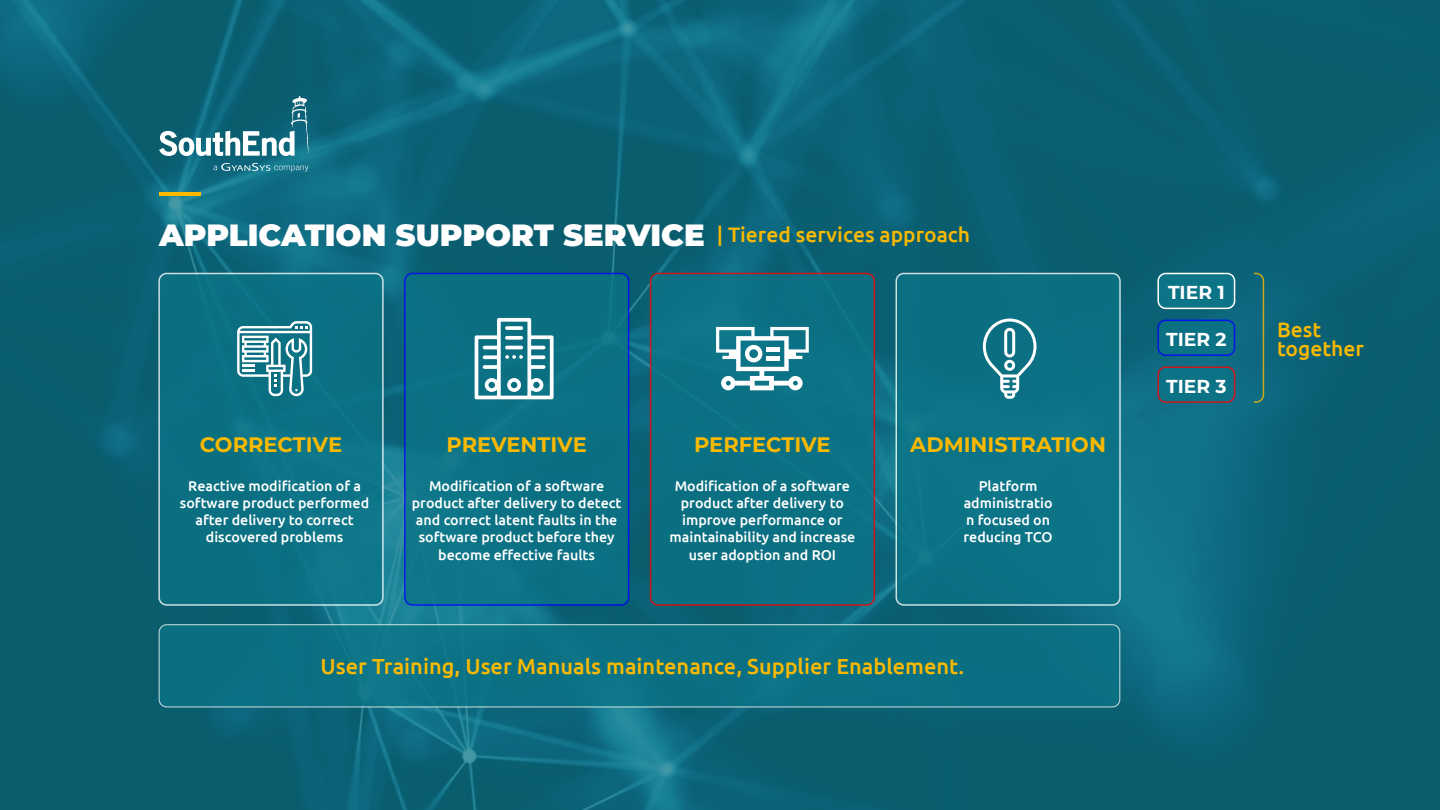
<style>
.page{position:relative;width:1440px;height:810px;background:#fff}
.page>*{position:absolute;margin:0;border:0;box-sizing:border-box;transform-origin:0 0}
.t1{font:900 30.67px "Montserrat";color:#fff}
.t2{font:500 21.75px "Ubuntu";color:#fab900}
.t3{font:700 21px "Montserrat";color:#fab900}
.t4{font:500 21px/19.2px "Ubuntu";color:#fab900}
.t5{font:700 18.75px "Montserrat";color:#fff}
.t6{font:500 14.25px/17.1px "Ubuntu";color:#fff;text-align:center}
.s1{font-family:"Ubuntu";font-weight:500;font-size:21px;color:#fab900}
</style>
<div class="page">
<img style="left:0;top:0;width:1440px;height:810px">
<hr style="left:159px;top:192px;width:41px;height:4px;background:#fab900">
<div style="left:159px;top:273px;width:224px;height:332px;background:#0b7486;border-radius:8px"></div>
<div style="left:158px;top:273px;width:226px;height:333px;border:2px solid #fff;border-radius:8px"></div>
<div style="left:159px;top:625px;width:961px;height:82px;background:#0b7486;border-radius:8px"></div>
<div style="left:159px;top:624px;width:961px;height:83px;border:1px solid #fff;border-radius:8px"></div>
<div style="left:405px;top:273px;width:224px;height:332px;background:#0b7486;border-radius:8px"></div>
<div style="left:404px;top:273px;width:225px;height:333px;border:2px solid #00f;border-radius:8px"></div>
<div style="left:651px;top:273px;width:223px;height:332px;background:#0b7486;border-radius:8px"></div>
<div style="left:650px;top:273px;width:225px;height:333px;border:2px solid #f00;border-radius:8px"></div>
<div style="left:896px;top:273px;width:224px;height:332px;background:#0b7486;border-radius:8px"></div>
<div style="left:896px;top:273px;width:225px;height:333px;border:2px solid #fff;border-radius:8px"></div>
<svg style="left:237px;top:321px;width:75px;height:75px"></svg>
<svg style="left:475px;top:318px;width:79px;height:81px"></svg>
<svg style="left:716px;top:327px;width:93px;height:63px"></svg>
<hr style="left:767px;top:347px;width:13px;height:4px;background:#fff">
<hr style="left:767px;top:356px;width:13px;height:4px;background:#fff">
<svg style="left:983px;top:319px;width:54px;height:80px"></svg>
<div style="left:1158px;top:273px;width:77px;height:35px;background:#0b7486;border-radius:8px"></div>
<div style="left:1157px;top:273px;width:78px;height:36px;border:2px solid #fff;border-radius:8px"></div>
<div style="left:1158px;top:320px;width:77px;height:35px;background:#0b7486;border-radius:8px"></div>
<div style="left:1157px;top:320px;width:78px;height:36px;border:2px solid #00f;border-radius:8px"></div>
<div style="left:1158px;top:367px;width:77px;height:35px;background:#0b7486;border-radius:8px"></div>
<div style="left:1157px;top:366px;width:78px;height:37px;border:2px solid #f00;border-radius:8px"></div>
<svg style="left:1254px;top:273px;width:10px;height:130px"></svg>
<svg style="left:159px;top:95px;width:150px;height:61px"></svg>
<svg style="left:214px;top:163px;width:94px;height:9px"></svg>
<h1 class="t1" style="left:159px;top:212px;width:812px">APPLICATION SUPPORT SERVICE <span class="s1">| Tiered services approach</span></h1>
<h3 class="t3" style="left:200px;top:429px;width:144px">CORRECTIVE</h3>
<h3 class="t3" style="left:447px;top:429px;width:142px">PREVENTIVE</h3>
<h3 class="t3" style="left:694px;top:429px;width:138px">PERFECTIVE</h3>
<h3 class="t3" style="left:910px;top:429px;width:197px">ADMINISTRATION</h3>
<p class="t6" style="left:180px;top:477px;width:191px">Reactive modification of a software product performed after delivery to correct discovered problems</p>
<p class="t6" style="left:412px;top:477px;width:211px">Modification of a software product after delivery to detect and correct latent faults in the software product before they become effective faults</p>
<p class="t6" style="left:670px;top:477px;width:187px">Modification of a software product after delivery to improve performance or maintainability and increase user adoption and ROI</p>
<p class="t6" style="left:964px;top:477px;width:91px">Platform administratio n focused on reducing TCO</p>
<h2 class="t2" style="left:321px;top:653px;width:645px">User Training, User Manuals maintenance, Supplier Enablement.</h2>
<h3 class="t5" style="left:1168px;top:279px;width:58px">TIER 1</h3>
<h3 class="t5" style="left:1166px;top:326px;width:62px">TIER 2</h3>
<h3 class="t4" style="left:1277px;top:319px;width:88px">Best together</h3>
<h3 class="t5" style="left:1166px;top:372px;width:62px">TIER 3</h3>
</div>
